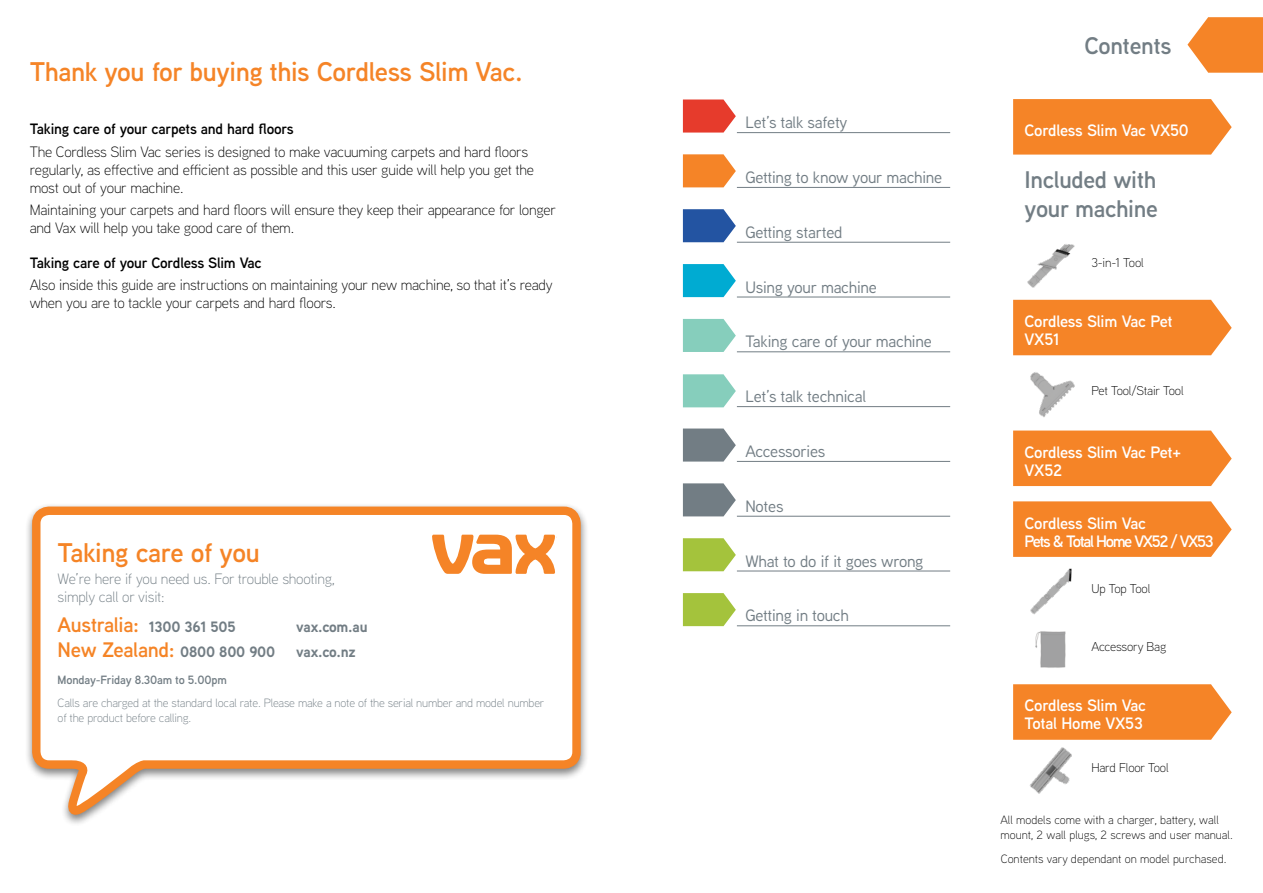
<style>
.page{position:relative;width:1263px;height:893px;background:#fff}
.page>*{position:absolute;margin:0;border:0;box-sizing:border-box;transform-origin:0 0}
.t1{font:600 27px "Vax Aaux Next";letter-spacing:-.015em;color:#f58427}
.t2{font:600 27px "Vax Aaux Next";letter-spacing:-.015em;color:#f58426}
.t3{font:600 24px/28.8px "Vax Aaux Next";letter-spacing:-.015em;color:#727d84}
.t4{font:600 21px "Vax Aaux Next";letter-spacing:-.015em;color:#f58426}
.t5{font:16.5px "Vax Aaux Next";letter-spacing:-.015em;color:#727d84}
.t6{font:600 16.5px/18px "Vax Aaux Next";letter-spacing:-.015em;color:#fff}
.t7{font:600 16.5px/18px "Vax Aaux Next";letter-spacing:-.085em;color:#fff}
.t8{font:300 15px/18px "Vax Aaux Next";letter-spacing:-.015em;color:#000}
.t9{font:600 15px "Vax Aaux Next";letter-spacing:-.015em;color:#000}
.t10{font:300 15px/18px "Vax Aaux Next";letter-spacing:-.015em;color:#727d84}
.t11{font:700 15px "Vax Aaux Next";letter-spacing:-.015em;color:#727d84}
.t12{font:300 12.75px "Vax Aaux Next";letter-spacing:-.015em;color:#000}
.t13{font:300 12px/14.4px "Vax Aaux Next";color:#000}
.t14{font:300 12px/14.4px "Vax Aaux Next";letter-spacing:-.015em;color:#727d84}
.t15{font:600 12px "Vax Aaux Next";letter-spacing:-.015em;color:#727d84}
.s1{font-weight:700;font-size:15px;color:#727d84}
</style>
<div class="page">
<svg style="left:1187px;top:17px;width:76px;height:56px;background:#f69647"></svg>
<svg style="left:1013px;top:99px;width:219px;height:56px;background:#f58a32"></svg>
<hr style="left:737px;top:132px;width:213px;height:1px;background:#727d84">
<hr style="left:737px;top:187px;width:213px;height:1px;background:#727d84">
<hr style="left:737px;top:242px;width:213px;height:1px;background:#727d84">
<hr style="left:737px;top:297px;width:213px;height:1px;background:#727d84">
<hr style="left:737px;top:352px;width:213px;height:1px;background:#727d84">
<hr style="left:737px;top:406px;width:213px;height:1px;background:#727d84">
<hr style="left:737px;top:461px;width:213px;height:1px;background:#727d84">
<hr style="left:737px;top:516px;width:213px;height:1px;background:#727d84">
<hr style="left:737px;top:571px;width:213px;height:1px;background:#727d84">
<hr style="left:737px;top:626px;width:213px;height:1px;background:#727d84">
<svg style="left:683px;top:99px;width:53px;height:34px;background:#e9574a"></svg>
<svg style="left:683px;top:209px;width:53px;height:33px;background:#3e69ad"></svg>
<svg style="left:683px;top:319px;width:53px;height:33px;background:#94d3c3"></svg>
<svg style="left:683px;top:374px;width:53px;height:33px;background:#95d4c4"></svg>
<svg style="left:683px;top:483px;width:53px;height:33px;background:#848d93"></svg>
<svg style="left:683px;top:154px;width:53px;height:33px;background:#f69342"></svg>
<svg style="left:683px;top:264px;width:53px;height:33px;background:#1eb5d7"></svg>
<svg style="left:683px;top:428px;width:53px;height:34px;background:#868f95"></svg>
<svg style="left:683px;top:538px;width:53px;height:33px;background:#afca54"></svg>
<svg style="left:683px;top:593px;width:53px;height:33px;background:#afca53"></svg>
<div style="left:1013px;top:300px;width:219px;height:55px;background:#f58427"></div>
<div style="left:1013px;top:431px;width:219px;height:55px;background:#f58427"></div>
<svg style="left:1013px;top:684px;width:219px;height:56px;background:#f58a32"></svg>
<svg style="left:1013px;top:501px;width:219px;height:56px;background:#f58a32"></svg>
<img style="left:1030px;top:568px;width:42px;height:46px">
<img style="left:1030px;top:372px;width:45px;height:45px">
<img style="left:1027px;top:244px;width:48px;height:44px">
<img style="left:1035px;top:631px;width:31px;height:37px">
<div style="left:24px;top:503px;width:565px;height:324px;background:#000;opacity:.5"></div>
<svg style="left:28px;top:503px;width:557px;height:316px"></svg>
<svg style="left:432px;top:534px;width:124px;height:40px"></svg>
<img style="left:1029px;top:747px;width:43px;height:47px">
<h1 class="t1" style="left:30px;top:53px;width:494px">Thank you for buying this Cordless Slim Vac.</h1>
<p class="t9" style="left:30px;top:119px;width:265px">Taking care of your carpets and hard floors</p>
<p class="t8" style="left:30px;top:142px;width:506px">The Cordless Slim Vac series is designed to make vacuuming carpets and hard floors regularly, as effective and efficient as possible and this user guide will help you get the most out of your machine.</p>
<p class="t8" style="left:30px;top:200px;width:528px">Maintaining your carpets and hard floors will ensure they keep their appearance for longer and Vax will help you take good care of them.</p>
<p class="t9" style="left:30px;top:252px;width:234px">Taking care of your Cordless Slim Vac</p>
<p class="t8" style="left:30px;top:275px;width:525px">Also inside this guide are instructions on maintaining your new machine, so that it’s ready when you are to tackle your carpets and hard floors.</p>
<h1 class="t2" style="left:58px;top:534px;width:204px">Taking care of you</h1>
<p class="t10" style="left:58px;top:569px;width:278px">We’re here if you need us. For trouble shooting, simply call or visit:</p>
<h3 class="t4" style="left:58px;top:610px;width:180px">Australia: <span class="s1">1300 361 505</span></h3>
<p class="t11" style="left:296px;top:616px;width:73px">vax.com.au</p>
<h3 class="t4" style="left:58px;top:635px;width:219px">New Zealand: <span class="s1">0800 800 900</span></h3>
<p class="t11" style="left:296px;top:641px;width:61px">vax.co.nz</p>
<p class="t15" style="left:58px;top:672px;width:171px">Monday-Friday 8.30am to 5.00pm</p>
<p class="t14" style="left:58px;top:695px;width:488px">Calls are charged at the standard local rate. Please make a note of the serial number and model number of the product before calling.</p>
<p class="t5" style="left:745px;top:111px;width:104px">Let’s talk safety</p>
<p class="t5" style="left:745px;top:166px;width:198px">Getting to know your machine</p>
<p class="t5" style="left:745px;top:221px;width:99px">Getting started</p>
<p class="t5" style="left:745px;top:276px;width:133px">Using your machine</p>
<p class="t5" style="left:745px;top:330px;width:188px">Taking care of your machine</p>
<p class="t5" style="left:745px;top:385px;width:122px">Let’s talk technical</p>
<p class="t5" style="left:745px;top:440px;width:81px">Accessories</p>
<p class="t5" style="left:745px;top:495px;width:40px">Notes</p>
<p class="t5" style="left:745px;top:550px;width:180px">What to do if it goes wrong</p>
<p class="t5" style="left:745px;top:604px;width:105px">Getting in touch</p>
<h2 class="t3" style="left:1084px;top:31px;width:89px">Contents</h2>
<p class="t6" style="left:1024px;top:120px;width:166px">Cordless Slim Vac VX50</p>
<h2 class="t3" style="left:1024px;top:165px;width:135px">Included with your machine</h2>
<p class="t12" style="left:1091px;top:254px;width:54px">3-in-1 Tool</p>
<p class="t6" style="left:1024px;top:312px;width:150px">Cordless Slim Vac Pet<br>VX51</p>
<p class="t12" style="left:1091px;top:382px;width:94px">Pet Tool/Stair Tool</p>
<p class="t6" style="left:1024px;top:442px;width:158px">Cordless Slim Vac Pet+<br>VX52</p>
<p class="t7" style="left:1024px;top:513px;width:191px">Cordless Slim Vac<br>Pets &amp; Total Home VX52 / VX53</p>
<p class="t12" style="left:1091px;top:580px;width:60px">Up Top Tool</p>
<p class="t12" style="left:1091px;top:638px;width:76px">Accessory Bag</p>
<p class="t6" style="left:1024px;top:696px;width:123px">Cordless Slim Vac<br>Total Home VX53</p>
<p class="t12" style="left:1091px;top:759px;width:79px">Hard Floor Tool</p>
<p class="t13" style="left:1000px;top:812px;width:234px">All models come with a charger, battery, wall mount, 2 wall plugs, 2 screws and user manual.</p>
<p class="t13" style="left:1001px;top:852px;width:227px">Contents vary dependant on model purchased.</p>
</div>
